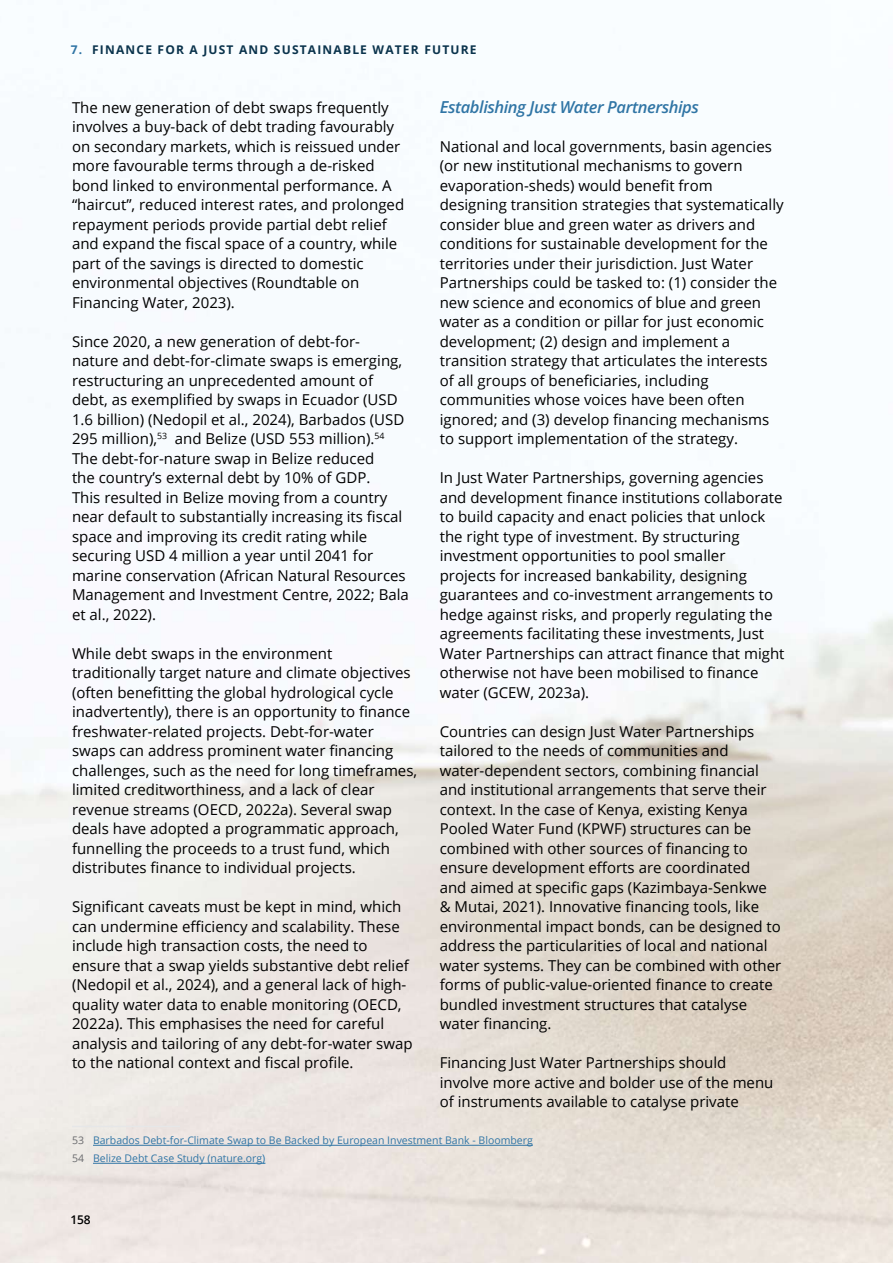
<style>
.page{position:relative;width:893px;height:1263px;background:#fff}
.page>*{position:absolute;margin:0;border:0;box-sizing:border-box;transform-origin:0 0}
.t1{font:italic 600 16.5px "Open Sans";letter-spacing:-.025em;color:#3075a5}
.t2{font:15px/19.5px "Open Sans";color:#000}
.t3{font:700 12px "Open Sans";letter-spacing:.1em;color:#0a334c}
.t4{font:600 12px "Open Sans";color:#000}
.t5{font:10.5px/18px "Open Sans";color:#3075a5}
.s1{color:#3075a5}
.s2{color:#6b6c6f}
.s3{color:#2473a8}
</style>
<div class="page">
<hr style="left:72px;top:1126px;width:108px;height:1px;background:#e6e7e8">
<hr style="left:93px;top:1145px;width:440px;height:1px;background:#3075a5">
<hr style="left:93px;top:1163px;width:169px;height:1px;background:#3075a5">
<p class="t3" style="left:71px;top:41px;width:407px"><span class="s1">7.</span> FINANCE FOR A JUST AND SUSTAINABLE WATER FUTURE</p>
<p class="t2" style="left:72px;top:97px;width:334px">The new generation of debt swaps frequently involves a buy-back of debt trading favourably on secondary markets, which is reissued under more favourable terms through a de-risked bond linked to environmental performance. A “haircut”, reduced interest rates, and prolonged repayment periods provide partial debt relief and expand the fiscal space of a country, while part of the savings is directed to domestic environmental objectives (Roundtable on Financing Water, 2023).</p>
<p class="t2" style="left:72px;top:331px;width:338px">Since 2020, a new generation of debt-for&shy;nature and debt-for-climate swaps is emerging, restructuring an unprecedented amount of debt, as exemplified by swaps in Ecuador (USD 1.6 billion) (Nedopil et al., 2024), Barbados (USD 295 million),<sup>53</sup> and Belize (USD 553 million).<sup>54<br></sup>The debt-for-nature swap in Belize reduced<br>the country’s external debt by 10% of GDP.<br>This resulted in Belize moving from a country near default to substantially increasing its fiscal space and improving its credit rating while securing USD 4 million a year until 2041 for marine conservation (African Natural Resources Management and Investment Centre, 2022; Bala et al., 2022).</p>
<p class="t2" style="left:72px;top:643px;width:347px">While debt swaps in the environment traditionally target nature and climate objectives (often benefitting the global hydrological cycle inadvertently), there is an opportunity to finance freshwater-related projects. Debt-for-water swaps can address prominent water financing challenges, such as the need for long timeframes, limited creditworthiness, and a lack of clear revenue streams (OECD, 2022a). Several swap deals have adopted a programmatic approach, funnelling the proceeds to a trust fund, which distributes finance to individual projects.</p>
<p class="t2" style="left:72px;top:896px;width:342px">Significant caveats must be kept in mind, which can undermine efficiency and scalability. These include high transaction costs, the need to ensure that a swap yields substantive debt relief (Nedopil et al., 2024), and a general lack of high&shy;quality water data to enable monitoring (OECD, 2022a). This emphasises the need for careful analysis and tailoring of any debt-for-water swap to the national context and fiscal profile.</p>
<p class="t1" style="left:440px;top:95px;width:261px">Establishing Just Water Partnerships</p>
<p class="t2" style="left:440px;top:136px;width:346px">National and local governments, basin agencies (or new institutional mechanisms to govern evaporation-sheds) would benefit from<br>designing transition strategies that systematically consider blue and green water as drivers and conditions for sustainable development for the territories under their jurisdiction. Just Water Partnerships could be tasked to: (1) consider the new science and economics of blue and green water as a condition or pillar for just economic development; (2) design and implement a transition strategy that articulates the interests of all groups of beneficiaries, including communities whose voices have been often ignored; and (3) develop financing mechanisms to support implementation of the strategy.</p>
<p class="t2" style="left:440px;top:467px;width:346px">In Just Water Partnerships, governing agencies and development finance institutions collaborate to build capacity and enact policies that unlock the right type of investment. By structuring investment opportunities to pool smaller projects for increased bankability, designing guarantees and co-investment arrangements to hedge against risks, and properly regulating the agreements facilitating these investments, Just Water Partnerships can attract finance that might otherwise not have been mobilised to finance water (GCEW, 2023a).</p>
<p class="t2" style="left:440px;top:721px;width:343px">Countries can design Just Water Partnerships tailored to the needs of communities and water-dependent sectors, combining financial and institutional arrangements that serve their context. In the case of Kenya, existing Kenya Pooled Water Fund (KPWF) structures can be combined with other sources of financing to ensure development efforts are coordinated<br>and aimed at specific gaps (Kazimbaya-Senkwe &amp; Mutai, 2021). Innovative financing tools, like environmental impact bonds, can be designed to address the particularities of local and national water systems. They can be combined with other forms of public-value-oriented finance to create bundled investment structures that catalyse water financing.</p>
<p class="t2" style="left:440px;top:1052px;width:335px">Financing Just Water Partnerships should involve more active and bolder use of the menu of instruments available to catalyse private</p>
<p class="t5" style="left:72px;top:1131px;width:462px"><span class="s2">53</span> Barbados Debt-for-Climate Swap to Be Backed by European Investment Bank - Bloomberg<br><span class="s2">54</span> Belize Debt Case Study (nature.org<span class="s3">)</span></p>
<p class="t4" style="left:71px;top:1211px;width:21px">158</p>
</div>
